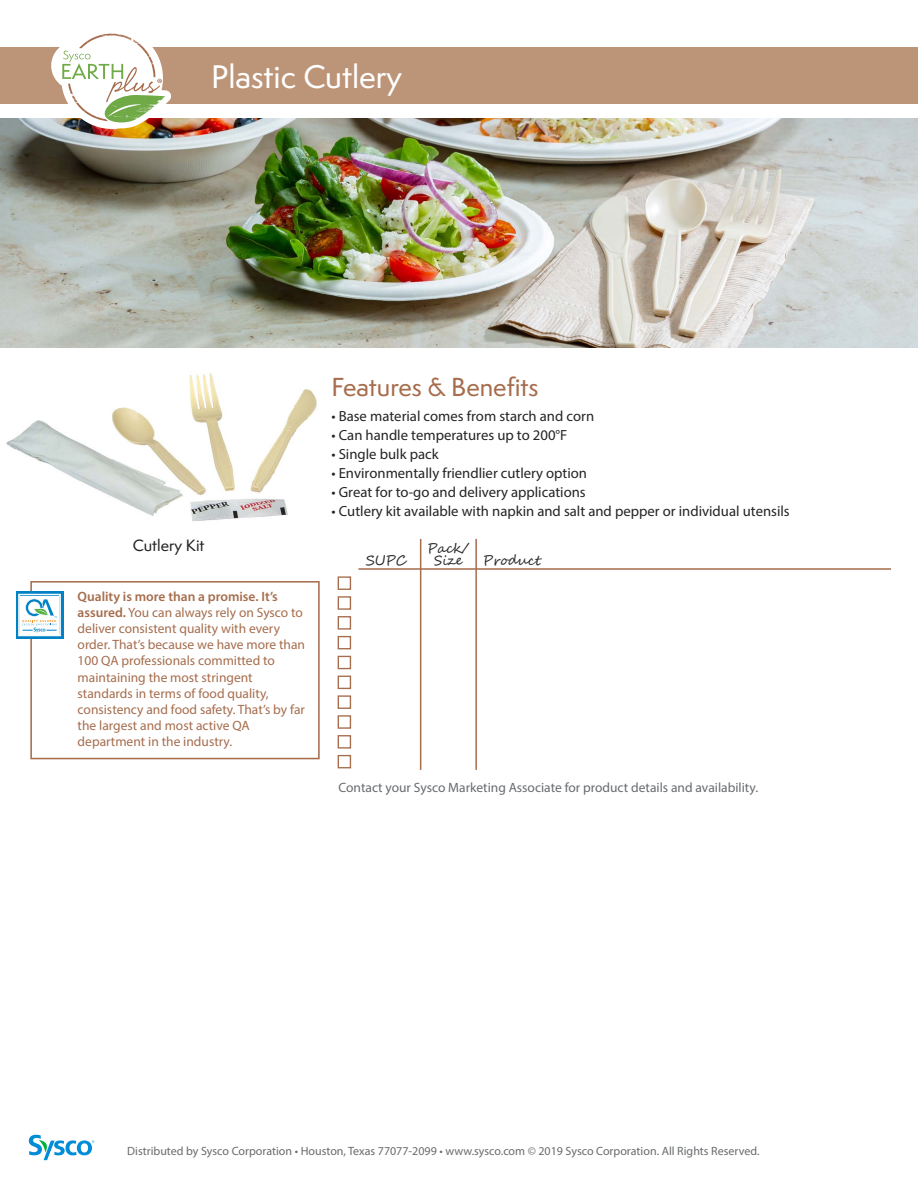
<style>
.page{position:relative;width:918px;height:1188px;background:#fff}
.page>*{position:absolute;margin:0;border:0;box-sizing:border-box;transform-origin:0 0}
.t1{font:500 30px "Semplicita Pro";color:#fff}
.t2{font:500 24px "Semplicita Pro";color:#a66d4d}
.t3{font:500 15px "Semplicita Pro";color:#242424}
.t4{font:14.7px "Myriad Pro";color:#242424}
.t5{font:13.5px/16.2px "Myriad Pro";color:#a66d4d}
.t6{font:13.5px "Myriad Pro";color:#686b6e}
.t7{font:13.5px "Segoe Script";color:#242424}
.t8{font:12px "Myriad Pro";color:#686b6e}
.s1{font-weight:600}
</style>
<div class="page">
<img style="left:0;top:118px;width:918px;height:230px">
<svg style="left:30px;top:581px;width:290px;height:178px"></svg>
<svg style="left:16px;top:591px;width:47px;height:48px"></svg>
<svg style="left:19px;top:594px;width:42px;height:42px"></svg>
<div style="left:0;top:47px;width:918px;height:57px;background:#bc9478"></div>
<svg style="left:29px;top:1135px;width:65px;height:25px"></svg>
<img style="left:6px;top:373px;width:311px;height:148px">
<svg style="left:51px;top:33px;width:121px;height:96px"></svg>
<hr style="left:420px;top:539px;width:1px;height:231px;background:#a66d4d">
<hr style="left:475px;top:539px;width:2px;height:231px;background:#a66d4d">
<hr style="left:358px;top:568px;width:533px;height:2px;background:#a66d4d">
<div style="left:338px;top:576px;width:13px;height:14px;border:1px solid #a66d4d"></div>
<div style="left:338px;top:596px;width:13px;height:14px;border:1px solid #a66d4d"></div>
<div style="left:338px;top:616px;width:13px;height:14px;border:1px solid #a66d4d"></div>
<div style="left:338px;top:636px;width:13px;height:13px;border:1px solid #a66d4d"></div>
<div style="left:338px;top:656px;width:13px;height:13px;border:1px solid #a66d4d"></div>
<div style="left:338px;top:676px;width:13px;height:13px;border:1px solid #a66d4d"></div>
<div style="left:338px;top:695px;width:13px;height:14px;border:1px solid #a66d4d"></div>
<div style="left:338px;top:715px;width:13px;height:14px;border:1px solid #a66d4d"></div>
<div style="left:338px;top:735px;width:13px;height:14px;border:1px solid #a66d4d"></div>
<div style="left:338px;top:755px;width:13px;height:13px;border:1px solid #a66d4d"></div>
<h1 class="t1" style="left:211px;top:63px;width:193px">Plastic Cutlery</h1>
<p class="t3" style="left:133px;top:539px;width:73px">Cutlery Kit</p>
<p class="t5" style="left:78px;top:589px;width:229px"><span class="s1">Quality is more than a promise. It’s assured.</span> You can always rely on Sysco to deliver consistent quality with every order. That’s because we have more than 100 QA professionals committed to maintaining the most stringent standards in terms of food quality, consistency and food safety. That’s by far the largest and most active QA department in the industry.</p>
<h2 class="t2" style="left:331px;top:376px;width:209px">Features &amp; Benefits</h2>
<p class="t4" style="left:331px;top:410px;width:264px">• Base material comes from starch and corn</p>
<p class="t4" style="left:331px;top:429px;width:237px">• Can handle temperatures up to 200°F</p>
<p class="t4" style="left:331px;top:448px;width:109px">• Single bulk pack</p>
<p class="t4" style="left:331px;top:467px;width:257px">• Environmentally friendlier cutlery option</p>
<p class="t4" style="left:331px;top:487px;width:256px">• Great for to-go and delivery applications</p>
<p class="t4" style="left:331px;top:506px;width:460px">• Cutlery kit available with napkin and salt and pepper or individual utensils</p>
<p class="t7" style="left:427px;top:538px;width:44px">Pack/</p>
<p class="t7" style="left:366px;top:550px;width:41px">SUPC</p>
<p class="t7" style="left:434px;top:550px;width:30px">Size</p>
<p class="t7" style="left:483px;top:550px;width:60px">Product</p>
<p class="t6" style="left:338px;top:783px;width:421px">Contact your Sysco Marketing Associate for product details and availability.</p>
<p class="t8" style="left:127px;top:1147px;width:634px">Distributed by Sysco Corporation • Houston, Texas 77077-2099 • www.sysco.com © 2019 Sysco Corporation. All Rights Reserved.</p>
</div>
